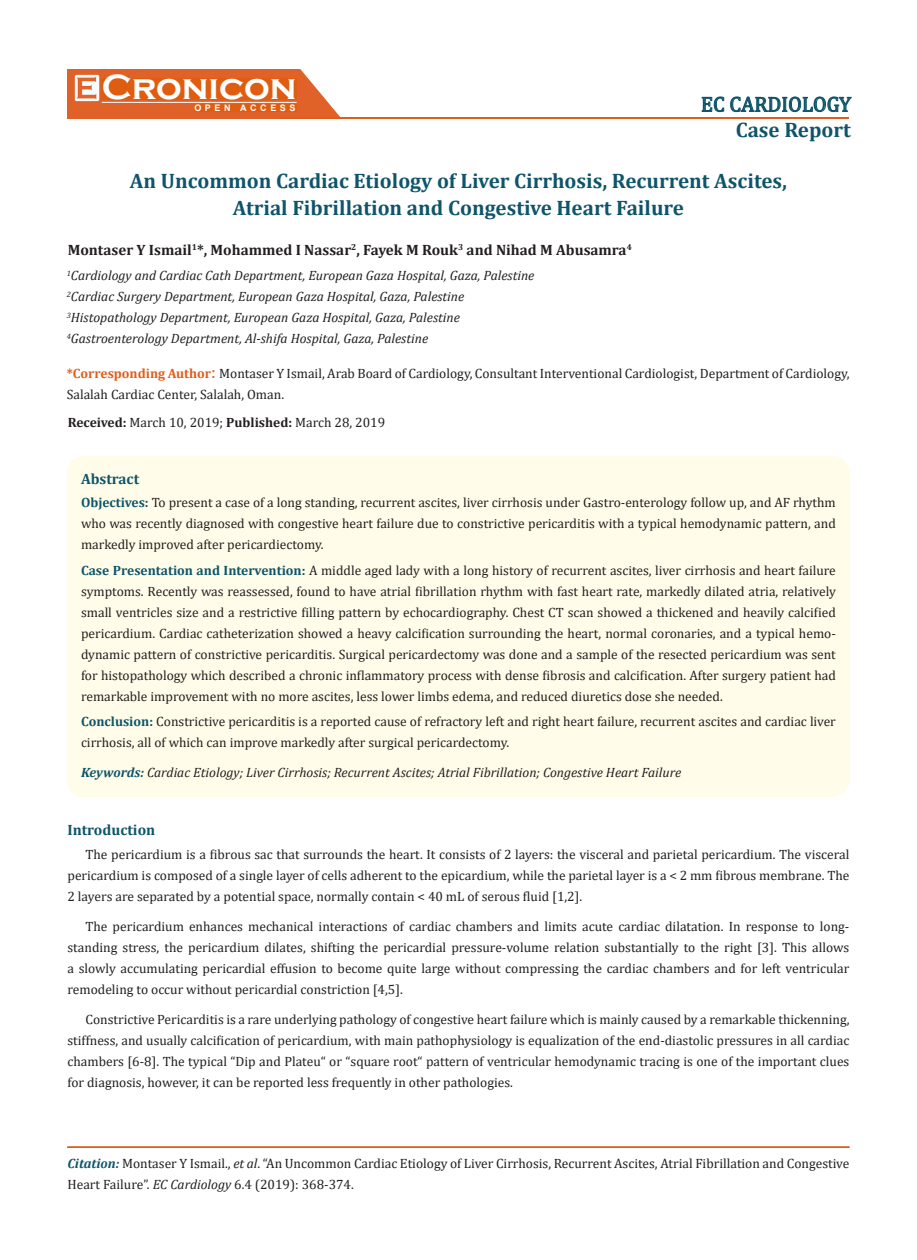
<style>
.page{position:relative;width:917px;height:1260px;background:#fff}
.page>*{position:absolute;margin:0;border:0;box-sizing:border-box;transform-origin:0 0}
.t1{font:700 36px "Copperplate Gothic";color:#fff}
.t2{font:700 21px/27px "Cambria";color:#0e546a;text-align:center}
.t3{font:21px "Cambria";color:#0e546a}
.t4{font:700 15px "Cambria";color:#231f20}
.Normal__Web{font:700 15px "Cambria";color:#0e546a}
.Normal__Web-2{font:13.5px/21px "Cambria";color:#231f20;text-align:justify}
.t5{font:italic 13.5px "Cambria";color:#231f20}
.t6{font:700 9px "Arial";letter-spacing:.4em;color:#fff}
.s1{font-weight:700;color:#e05d1a}
.s2{font-size:18px;color:#e05d1a}
.s3{font-weight:700}
.s4{font-weight:700;color:#0e546a}
.s5{font-weight:700;font-style:italic;color:#0e546a}
.s6{font-style:italic}
</style>
<div class="page">
<div style="left:67px;top:70px;width:290px;height:49px;background:#e06228"></div>
<svg style="left:300px;top:69px;width:90px;height:49px"></svg>
<img style="left:75px;top:75px;width:24px;height:26px">
<div style="left:102px;top:79px;width:195px;height:21px;background:#df5d11"></div>
<div style="left:194px;top:105px;width:103px;height:7px;background:#df5d11"></div>
<svg style="left:701px;top:97px;width:23px;height:15px"></svg>
<svg style="left:730px;top:97px;width:121px;height:15px"></svg>
<hr style="left:102px;top:102px;width:194px;height:1px;background:#fff">
<hr style="left:279px;top:118px;width:569px;height:1px;background:#e05d1a">
<div style="left:67px;top:1147px;width:782px;height:1px;border:1px solid #e05d1a"></div>
<div style="left:67px;top:456px;width:782px;height:341px;background:#fffde9;border-radius:18px"></div>
<p class="t1" style="left:102px;top:68px;width:196px">Cronicon</p>
<p class="t6" style="left:194px;top:102px;width:103px">OPEN ACCESS</p>
<p class="t3" style="left:701px;top:92px;width:152px">EC CARDIOLOGY</p>
<p class="t2" style="left:735px;top:116px;width:117px">Case Report</p>
<p class="t2" style="left:130px;top:166px;width:658px">An Uncommon Cardiac Etiology of Liver Cirrhosis, Recurrent Ascites,<br>Atrial Fibrillation and Congestive Heart Failure</p>
<p class="t4" style="left:68px;top:239px;width:565px">Montaser Y Ismail<sup>1</sup>*, Mohammed I Nassar<sup>2</sup>, Fayek M Rouk<sup>3</sup> and Nihad M Abusamra<sup>4</sup></p>
<p class="t5" style="left:67px;top:266px;width:469px"><sup>1</sup>Cardiology and Cardiac Cath Department, European Gaza Hospital, Gaza, Palestine</p>
<p class="t5" style="left:67px;top:287px;width:399px"><sup>2</sup>Cardiac Surgery Department, European Gaza Hospital, Gaza, Palestine</p>
<p class="t5" style="left:67px;top:308px;width:394px"><sup>3</sup>Histopathology Department, European Gaza Hospital, Gaza, Palestine</p>
<p class="t5" style="left:67px;top:329px;width:363px"><sup>4</sup>Gastroenterology Department, Al-shifa Hospital, Gaza, Palestine</p>
<p class="Normal__Web-2" style="left:67px;top:363px;width:784px"><span class="s1">*Corresponding Author</span><span class="s2">:</span> Montaser Y Ismail, Arab Board of Cardiology, Consultant Interventional Cardiologist, Department of Cardiology,<br>Salalah Cardiac Center, Salalah, Oman.</p>
<p class="Normal__Web-2" style="left:68px;top:412px;width:319px"><span class="s3">Received:</span> March 10, 2019; <span class="s3">Published:</span> March 28, 2019</p>
<p class="Normal__Web" style="left:81px;top:468px;width:60px">Abstract</p>
<p class="Normal__Web-2" style="left:81px;top:492px;width:756px"><span class="s4">Objectives:</span> To present a case of a long standing, recurrent ascites, liver cirrhosis under Gastro-enterology follow up, and AF rhythm who was recently diagnosed with congestive heart failure due to constrictive pericarditis with a typical hemodynamic pattern, and markedly improved after pericardiectomy.</p>
<p class="Normal__Web-2" style="left:81px;top:559px;width:756px"><span class="s4">Case Presentation and Intervention:</span> A middle aged lady with a long history of recurrent ascites, liver cirrhosis and heart failure symptoms. Recently was reassessed, found to have atrial fibrillation rhythm with fast heart rate, markedly dilated atria, relatively small ventricles size and a restrictive filling pattern by echocardiography. Chest CT scan showed a thickened and heavily calcified pericardium. Cardiac catheterization showed a heavy calcification surrounding the heart, normal coronaries, and a typical hemo&shy;dynamic pattern of constrictive pericarditis. Surgical pericardectomy was done and a sample of the resected pericardium was sent for histopathology which described a chronic inflammatory process with dense fibrosis and calcification. After surgery patient had remarkable improvement with no more ascites, less lower limbs edema, and reduced diuretics dose she needed.</p>
<p class="Normal__Web-2" style="left:81px;top:711px;width:756px"><span class="s4">Conclusion:</span> Constrictive pericarditis is a reported cause of refractory left and right heart failure, recurrent ascites and cardiac liver cirrhosis, all of which can improve markedly after surgical pericardectomy.</p>
<p class="t5" style="left:81px;top:763px;width:601px"><span class="s4">Keywords:</span> Cardiac Etiology; Liver Cirrhosis; Recurrent Ascites; Atrial Fibrillation; Congestive Heart Failure</p>
<p class="Normal__Web" style="left:67px;top:819px;width:89px">Introduction</p>
<p class="Normal__Web-2" style="left:67px;top:844px;width:783px;text-indent:18px">The pericardium is a fibrous sac that surrounds the heart. It consists of 2 layers: the visceral and parietal pericardium. The visceral pericardium is composed of a single layer of cells adherent to the epicardium, while the parietal layer is a &lt; 2 mm fibrous membrane. The 2 layers are separated by a potential space, normally contain &lt; 40 mL of serous fluid [1,2].</p>
<p class="Normal__Web-2" style="left:67px;top:916px;width:783px;text-indent:18px">The pericardium enhances mechanical interactions of cardiac chambers and limits acute cardiac dilatation. In response to long&shy;standing stress, the pericardium dilates, shifting the pericardial pressure-volume relation substantially to the right [3]. This allows a slowly accumulating pericardial effusion to become quite large without compressing the cardiac chambers and for left ventricular remodeling to occur without pericardial constriction [4,5].</p>
<p class="Normal__Web-2" style="left:67px;top:1009px;width:783px;text-indent:18px">Constrictive Pericarditis is a rare underlying pathology of congestive heart failure which is mainly caused by a remarkable thickenning, stiffness, and usually calcification of pericardium, with main pathophysiology is equalization of the end-diastolic pressures in all cardiac chambers [6-8]. The typical “Dip and Plateu“ or “square root“ pattern of ventricular hemodynamic tracing is one of the important clues for diagnosis, however, it can be reported less frequently in other pathologies.</p>
<p class="Normal__Web-2" style="left:67px;top:1153px;width:783px"><span class="s5">Citation:</span> Montaser Y Ismail., <span class="s6">et al</span>. “An Uncommon Cardiac Etiology of Liver Cirrhosis, Recurrent Ascites, Atrial Fibrillation and Congestive<br>Heart Failure”. <span class="s6">EC Cardiology</span> 6.4 (2019): 368-374.</p>
</div>
